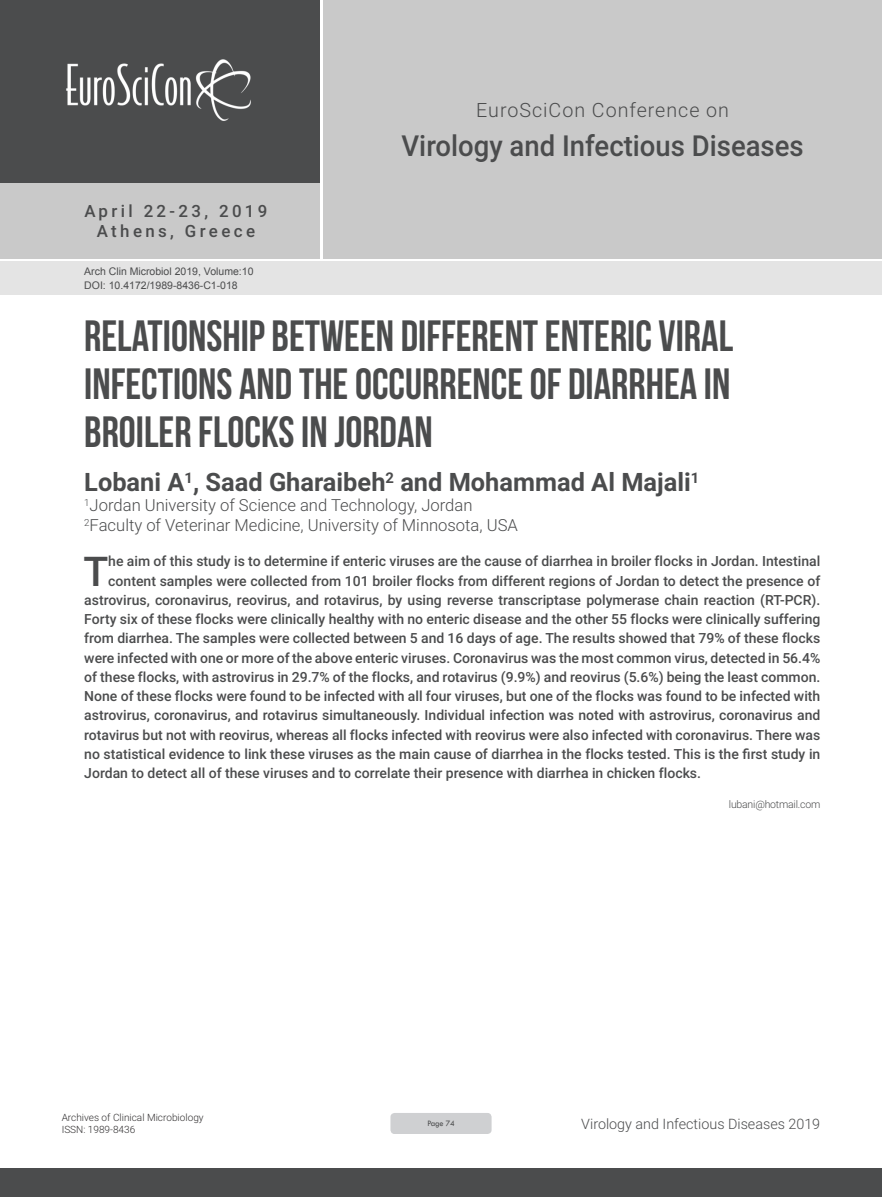
<style>
.page{position:relative;width:882px;height:1197px;background:#fff}
.page>*{position:absolute;margin:0;border:0;box-sizing:border-box;transform-origin:0 0}
.t1{font:43.75px/48.1px "Bebas Neue";color:#4b4c4d;text-align:justify}
.Abstract{font:500 41.12px "Roboto";color:#4b4c4d}
.t2{font:500 28.88px "Roboto";color:#4b4c4d;scale:.95 1}
.t3{font:700 25.38px "Roboto";color:#4b4c4d}
.t4{font:300 19.6px "Roboto";letter-spacing:.05em;color:#4b4c4d}
.t5{font:500 16.8px/20.3px "Roboto";letter-spacing:.2em;color:#4b4c4d;text-align:center}
.t6{font:300 16.62px "Roboto";color:#4b4c4d}
.t7{font:300 14.35px "Roboto";color:#4b4c4d}
.Abstract-2{font:500 14px "Roboto";color:#4b4c4d}
.t8{font:10.5px "Arial";color:#4b4c4d}
.Biography{font:300 10.5px "Roboto";letter-spacing:-.02em;color:#4b4c4d}
.t9{font:300 9.97px/12.1px "Roboto";color:#312f30}
.t10{font:8.58px "Tw Cen";letter-spacing:-.02em;color:#4b4c4d;scale:.95 1}
</style>
<div class="page">
<div style="left:0;top:0;width:319px;height:183px;background:#4b4c4d"></div>
<div style="left:1px;top:183px;width:319px;height:76px;background:#c9c9c9"></div>
<div style="left:323px;top:0;width:559px;height:259px;background:#c9c9c9"></div>
<img style="left:66px;top:59px;width:185px;height:62px">
<div style="left:0;top:1168px;width:882px;height:29px;background:#4b4c4d"></div>
<div style="left:1px;top:261px;width:881px;height:33px;background:#e4e4e4"></div>
<div style="left:390px;top:1113px;width:102px;height:21px;background:#cfd0d2;border-radius:4px"></div>
<p class="t5" style="left:84px;top:200px;width:185px">April 22-23, 2019<br>Athens, Greece</p>
<p class="t8" style="left:84px;top:264px;width:171px">Arch Clin Microbiol 2019, Volume:10</p>
<p class="t8" style="left:84px;top:278px;width:155px">DOI: 10.4172/1989-8436-C1-018</p>
<h3 class="t4" style="left:476px;top:97px;width:254px">EuroSciCon Conference on</h3>
<h3 class="t2" style="left:402px;top:126px;width:425px">Virology and Infectious Diseases</h3>
<p class="t1" style="left:84px;top:311px;width:650px">RELATIONSHIP BETWEEN DIFFERENT ENTERIC VIRAL INFECTIONS AND THE OCCURRENCE OF DIARRHEA IN BROILER FLOCKS IN JORDAN</p>
<p class="t3" style="left:84px;top:464px;width:617px">Lobani A<sup>1</sup>, Saad Gharaibeh<sup>2</sup> and Mohammad Al Majali<sup>1</sup></p>
<p class="t6" style="left:84px;top:494px;width:390px"><sup>1</sup>Jordan University of Science and Technology, Jordan</p>
<p class="t6" style="left:84px;top:513px;width:435px"><sup>2</sup>Faculty of Veterinar Medicine, University of Minnosota, USA</p>
<p class="Abstract" style="left:83px;top:542px;width:26px">T</p>
<p class="Abstract-2" style="left:108px;top:552px;width:714px">he aim of this study is to determine if enteric viruses are the cause of diarrhea in broiler flocks in Jordan. Intestinal</p>
<p class="Abstract-2" style="left:108px;top:571px;width:714px">content samples were collected from 101 broiler flocks from different regions of Jordan to detect the presence of</p>
<p class="Abstract-2" style="left:84px;top:590px;width:738px">astrovirus, coronavirus, reovirus, and rotavirus, by using reverse transcriptase polymerase chain reaction (RT-PCR).</p>
<p class="Abstract-2" style="left:84px;top:609px;width:738px">Forty six of these flocks were clinically healthy with no enteric disease and the other 55 flocks were clinically suffering</p>
<p class="Abstract-2" style="left:84px;top:629px;width:738px">from diarrhea. The samples were collected between 5 and 16 days of age. The results showed that 79% of these flocks</p>
<p class="Abstract-2" style="left:84px;top:648px;width:738px">were infected with one or more of the above enteric viruses. Coronavirus was the most common virus, detected in 56.4%</p>
<p class="Abstract-2" style="left:84px;top:667px;width:738px">of these flocks, with astrovirus in 29.7% of the flocks, and rotavirus (9.9%) and reovirus (5.6%) being the least common.</p>
<p class="Abstract-2" style="left:84px;top:686px;width:738px">None of these flocks were found to be infected with all four viruses, but one of the flocks was found to be infected with</p>
<p class="Abstract-2" style="left:84px;top:706px;width:738px">astrovirus, coronavirus, and rotavirus simultaneously. Individual infection was noted with astrovirus, coronavirus and</p>
<p class="Abstract-2" style="left:84px;top:725px;width:738px">rotavirus but not with reovirus, whereas all flocks infected with reovirus were also infected with coronavirus. There was</p>
<p class="Abstract-2" style="left:84px;top:744px;width:738px">no statistical evidence to link these viruses as the main cause of diarrhea in the flocks tested. This is the first study in</p>
<p class="Abstract-2" style="left:84px;top:763px;width:618px">Jordan to detect all of these viruses and to correlate their presence with diarrhea in chicken flocks.</p>
<p class="Biography" style="left:729px;top:797px;width:93px">lubani@hotmail.com</p>
<p class="t9" style="left:62px;top:1111px;width:144px">Archives of Clinical Microbiology<br>ISSN: 1989-8436</p>
<p class="t7" style="left:581px;top:1114px;width:240px">Virology and Infectious Diseases 2019</p>
<p class="t10" style="left:427px;top:1119px;width:30px">Page 74</p>
</div>
